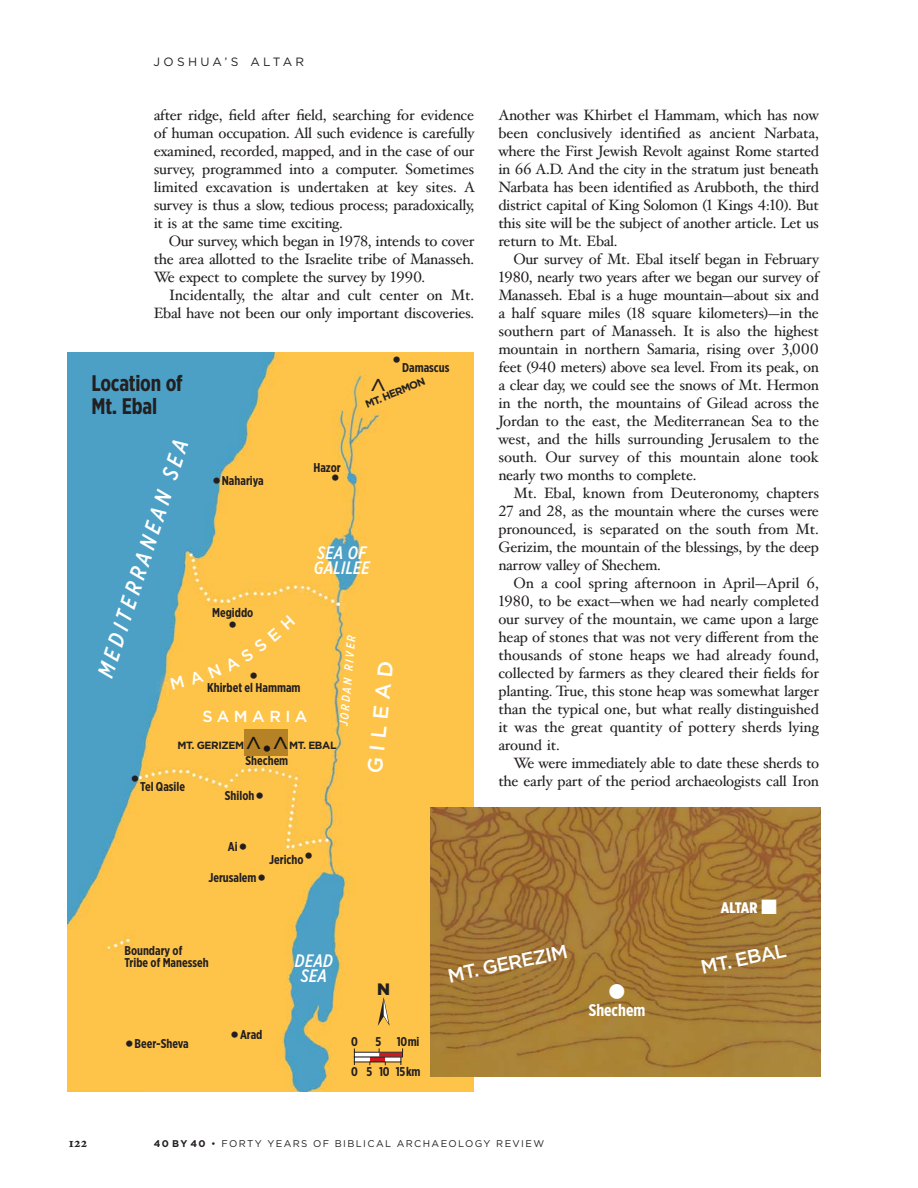
<style>
.page{position:relative;width:918px;height:1188px;background:#fff}
.page>*{position:absolute;margin:0;border:0;box-sizing:border-box;transform-origin:0 0}
.t1{font:700 49.8px "Gotham";color:#fff}
.t2{font:25.95px "Gotham";color:#231f20}
.t3{font:700 22.5px/22.5px "Gotham X Narrow";letter-spacing:-.01em;color:#231f20}
.t4{font:italic 500 22.5px "Gotham X Narrow";color:#fff}
.t5{font:500 21px "Gotham";color:#fff}
.t6{font:700 21px "Gotham";color:#231f20}
.t7{font:500 19.35px "Gotham";color:#fff}
.t8{font:italic 500 18px/15px "Gotham X Narrow";letter-spacing:.015em;color:#fff}
.t9{font:700 16.95px "Gotham X Narrow";color:#fff}
.t10{font:900 16.5px "Gotham";color:#231f20}
.t11{font:500 16.05px "Gotham";letter-spacing:.28em;color:#fff}
.t12{font:900 15.3px "Gotham X Narrow";letter-spacing:-.03em;color:#fff}
.t13{font:15px/18px "Hoefler Txt";letter-spacing:-.02em;color:#231f20;text-align:justify}
.t14{font:700 13.5px "Hoefler Txt";color:#231f20}
.t15{font:700 12.75px/12px "Gotham X Narrow";color:#231f20}
.t16{font:12px "Gotham";letter-spacing:.275em;color:#231f20}
.t17{font:italic 500 12px "Gotham X Narrow";color:#fff}
.t18{font:700 10.5px "Gotham";letter-spacing:-.04em;color:#231f20}
.t19{font:9.75px "Gotham";letter-spacing:.14em;color:#231f20}
.s1{font-family:"Gotham";font-size:21px}
.s2{font-weight:700}
</style>
<div class="page">
<img style="left:67px;top:353px;width:407px;height:738px">
<img style="left:431px;top:807px;width:389px;height:270px">
<div style="left:354px;top:1057px;width:16px;height:5px;background:#fff"></div>
<div style="left:370px;top:1057px;width:15px;height:5px;background:#d0181f"></div>
<div style="left:385px;top:1057px;width:16px;height:5px;background:#fff"></div>
<div style="left:355px;top:1052px;width:24px;height:5px;background:#fff"></div>
<div style="left:379px;top:1052px;width:24px;height:5px;background:#d0181f"></div>
<div style="left:378px;top:1052px;width:25px;height:5px;border:1px solid #fff"></div>
<div style="left:354px;top:1052px;width:49px;height:5px;border:1px solid #231f20"></div>
<svg style="left:378px;top:997px;width:12px;height:29px"></svg>
<div style="left:244px;top:729px;width:44px;height:26px;background:#b78126"></div>
<div style="left:170px;top:615px;width:125px;height:75px;background:#fec449"></div>
<p class="t16" style="left:154px;top:55px;width:152px">JOSHUA’S ALTAR</p>
<p class="t13" style="left:154px;top:105px;width:323px">after ridge, field after field, searching for evidence of human occupation. All such evidence is carefully examined, recorded, mapped, and in the case of our survey, programmed into a computer. Sometimes limited excavation is undertaken at key sites. A survey is thus a slow, tedious process; paradoxically, it is at the same time exciting.</p>
<p class="t13" style="left:154px;top:231px;width:322px;text-indent:15px">Our survey, which began in 1978, intends to cover the area allotted to the Israelite tribe of Manasseh.<br>We expect to complete the survey by 1990.</p>
<p class="t13" style="left:154px;top:285px;width:322px;text-align:right">Incidentally, the altar and cult center on Mt.<br>Ebal have not been our only important discoveries.</p>
<p class="t15" style="left:392px;top:361px;width:59px"><sup>•</sup>Damascus</p>
<h3 class="t3" style="left:92px;top:372px;width:93px">Location of<br>Mt. Ebal</h3>
<h3 class="t4" style="left:92px;top:672px;width:250px;rotate:-72deg">MEDITERRANEAN SEA</h3>
<p class="t18" style="left:364px;top:399px;width:65px;rotate:-22deg">MT. HERMON</p>
<h2 class="t2" style="left:393px;top:377px;width:18px;rotate:90deg">&lt;</h2>
<p class="t15" style="left:313px;top:461px;width:29px">Hazor</p>
<h3 class="t6" style="left:330px;top:466px;width:12px">•</h3>
<p class="t15" style="left:211px;top:475px;width:54px"><span class="s1">•</span>Nahariya</p>
<p class="t8" style="left:314px;top:545px;width:58px">SEA OF<br>GALILEE</p>
<p class="t15" style="left:212px;top:606px;width:43px">Megiddo</p>
<h3 class="t6" style="left:228px;top:612px;width:12px">•</h3>
<p class="t17" style="left:336px;top:725px;width:93px;rotate:-85deg">JORDAN RIVER</p>
<h3 class="t5" style="left:363px;top:772px;width:114px;rotate:-84deg">GILEAD</h3>
<h3 class="t6" style="left:249px;top:664px;width:12px">•</h3>
<p class="t15" style="left:207px;top:682px;width:95px">Khirbet el Hammam</p>
<p class="t11" style="left:202px;top:707px;width:107px">SAMARIA</p>
<h2 class="t2" style="left:268px;top:735px;width:18px;rotate:90deg">&lt;</h2>
<h2 class="t2" style="left:295px;top:735px;width:18px;rotate:90deg">&lt;</h2>
<p class="t18" style="left:177px;top:739px;width:68px">MT. GERIZEM</p>
<p class="t18" style="left:289px;top:739px;width:49px">MT. EBAL</p>
<h3 class="t6" style="left:262px;top:737px;width:12px">•</h3>
<p class="t15" style="left:246px;top:755px;width:44px">Shechem</p>
<p class="t15" style="left:130px;top:780px;width:57px"><sup>•</sup>Tel Qasile</p>
<p class="t15" style="left:225px;top:789px;width:41px">Shiloh<span class="s1">•</span></p>
<p class="t15" style="left:228px;top:841px;width:22px">Ai<span class="s1">•</span></p>
<p class="t15" style="left:269px;top:854px;width:46px">Jericho<span class="s1">•</span></p>
<p class="t15" style="left:208px;top:871px;width:60px">Jerusalem<span class="s1">•</span></p>
<p class="t13" style="left:498px;top:105px;width:322px">Another was Khirbet el Hammam, which has now been conclusively identified as ancient Narbata, where the First Jewish Revolt against Rome started in 66 A.D. And the city in the stratum just beneath Narbata has been identified as Arubboth, the third district capital of King Solomon (1 Kings 4:10). But this site will be the subject of another article. Let us return to Mt. Ebal.</p>
<p class="t13" style="left:498px;top:249px;width:322px;text-indent:15px">Our survey of Mt. Ebal itself began in February 1980, nearly two years after we began our survey of Manasseh. Ebal is a huge mountain—about six and a half square miles (18 square kilometers)—in the southern part of Manasseh. It is also the highest mountain in northern Samaria, rising over 3,000 feet (940 meters) above sea level. From its peak, on a clear day, we could see the snows of Mt. Hermon in the north, the mountains of Gilead across the Jordan to the east, the Mediterranean Sea to the west, and the hills surrounding Jerusalem to the south. Our survey of this mountain alone took nearly two months to complete.</p>
<p class="t13" style="left:498px;top:483px;width:322px;text-indent:15px">Mt. Ebal, known from Deuteronomy, chapters 27 and 28, as the mountain where the curses were pronounced, is separated on the south from Mt.<br>Gerizim, the mountain of the blessings, by the deep narrow valley of Shechem.</p>
<p class="t13" style="left:498px;top:573px;width:322px;text-indent:15px">On a cool spring afternoon in April—April 6, 1980, to be exact—when we had nearly completed our survey of the mountain, we came upon a large heap of stones that was not very different from the thousands of stone heaps we had already found, collected by farmers as they cleared their fields for planting. True, this stone heap was somewhat larger than the typical one, but what really distinguished it was the great quantity of pottery sherds lying around it.</p>
<p class="t13" style="left:498px;top:753px;width:322px;text-align:right">We were immediately able to date these sherds to the early part of the period archaeologists call Iron</p>
<p class="t12" style="left:721px;top:898px;width:58px">ALTAR ■</p>
<p class="t15" style="left:124px;top:944px;width:86px">Boundary of<br>Tribe of Manesseh</p>
<p class="t15" style="left:124px;top:1038px;width:66px"><span class="s1">•</span>Beer-Sheva</p>
<p class="t15" style="left:230px;top:1029px;width:34px"><span class="s1">•</span>Arad</p>
<p class="t8" style="left:295px;top:953px;width:40px;text-align:center">DEAD<br>SEA</p>
<p class="t10" style="left:377px;top:980px;width:14px">N</p>
<p class="t15" style="left:351px;top:1036px;width:8px">0</p>
<p class="t15" style="left:375px;top:1036px;width:45px">5 10 mi</p>
<p class="t15" style="left:351px;top:1066px;width:71px">0 5 10 15 km</p>
<p class="t7" style="left:446px;top:965px;width:123px;rotate:-12deg">MT. GEREZIM</p>
<p class="t7" style="left:699px;top:957px;width:88px;rotate:-12deg">MT. EBAL</p>
<h1 class="t1" style="left:605px;top:963px;width:26px">•</h1>
<p class="t9" style="left:589px;top:999px;width:58px">Shechem</p>
<p class="t14" style="left:68px;top:1132px;width:20px">122</p>
<p class="t19" style="left:154px;top:1138px;width:392px"><span class="s2">40 BY 40</span> • FORTY YEARS OF BIBLICAL ARCHAEOLOGY REVIEW</p>
</div>
